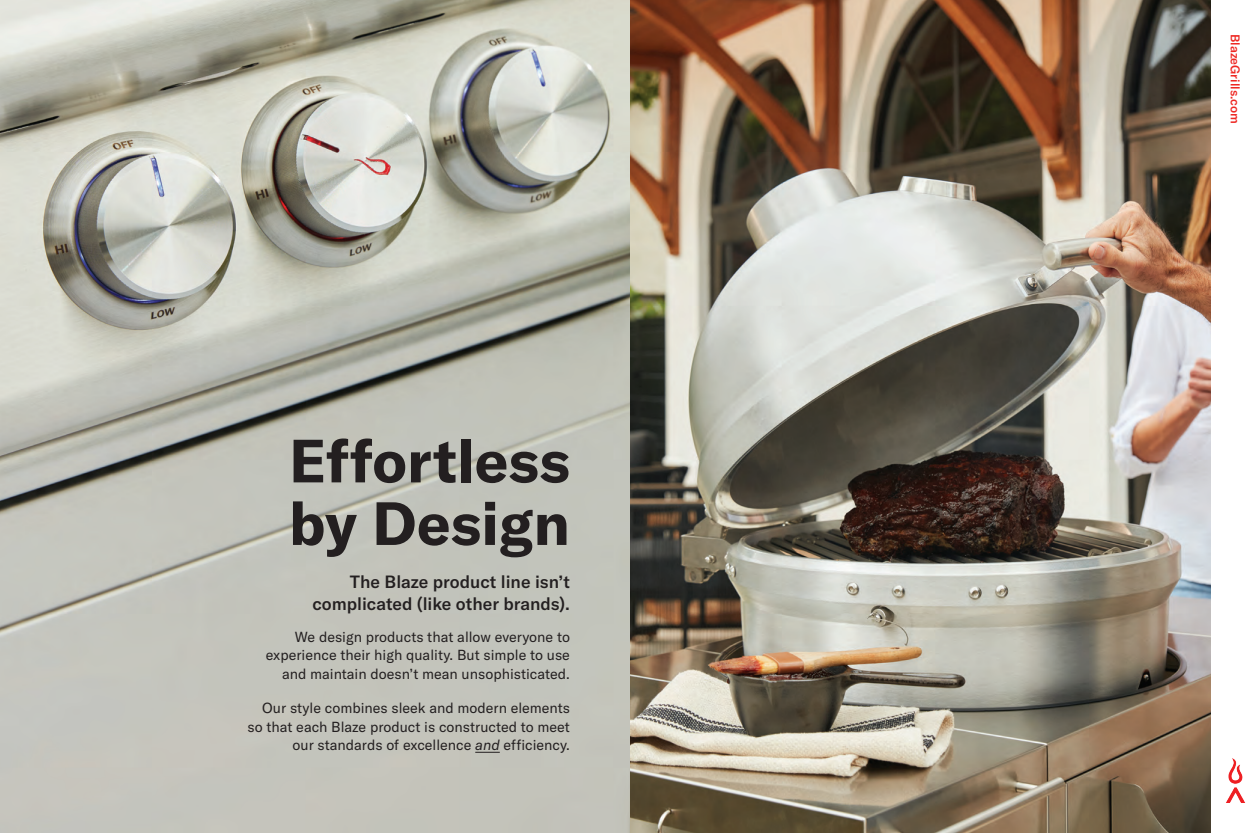
<style>
.page{position:relative;width:1260px;height:833px;background:#fff}
.page>*{position:absolute;margin:0;border:0;box-sizing:border-box;transform-origin:0 0}
.t1{font:700 60px/62.5px "GT America";color:#231f20}
.t2{font:500 17.5px/22.5px "GT America";color:#231f20;text-align:right}
.t3{font:14.38px/18.8px "GT America";color:#231f20;text-align:right}
.t4{font:500 12.5px "GT America";color:#ee2823}
.s1{font-style:italic}
</style>
<div class="page">
<img style="left:0;top:0;width:1211px;height:832px">
<svg style="left:475px;top:751px;width:25px;height:1px"></svg>
<img style="left:1226px;top:758px;width:19px;height:44px">
<h1 class="t1" style="left:289px;top:429px;width:283px">Effortless by Design</h1>
<p class="t2" style="left:312px;top:570px;width:259px">The Blaze product line isn’t complicated (like other brands).</p>
<p class="t3" style="left:266px;top:627px;width:306px">We design products that allow everyone to experience their high quality. But simple to use and maintain doesn’t mean unsophisticated.</p>
<p class="t3" style="left:247px;top:698px;width:324px">Our style combines sleek and modern elements so that each Blaze product is constructed to meet our standards of excellence <span class="s1">and</span> efficiency.</p>
<p class="t4" style="left:1243px;top:34px;width:91px;rotate:90deg">BlazeGrills.com</p>
</div>
